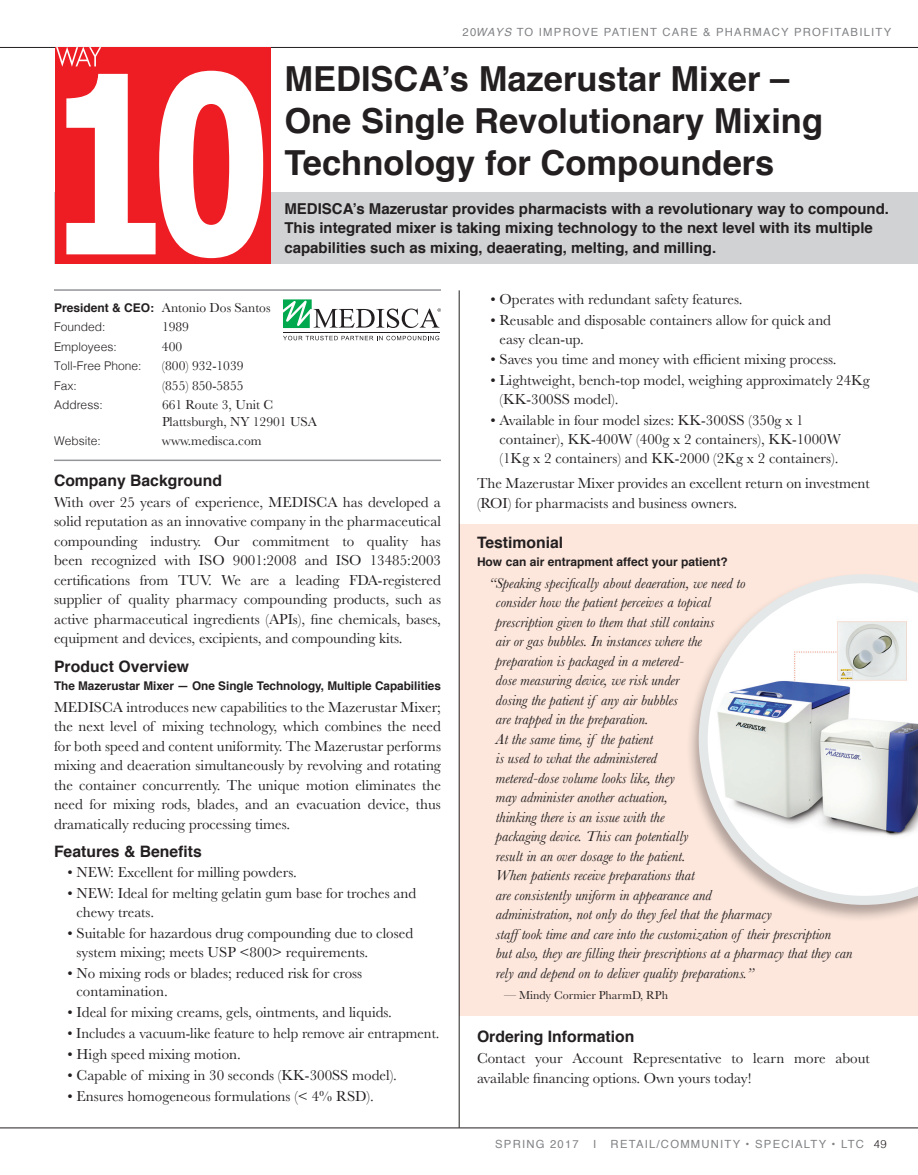
<style>
.page{position:relative;width:918px;height:1175px;background:#fff}
.page>*{position:absolute;margin:0;border:0;box-sizing:border-box;transform-origin:0 0}
.t1{font:700 34.5px/42px "Helvetica";color:#231f20}
.t2{font:700 15.75px "Helvetica";color:#231f20}
.t3{font:15px/19.5px "Baskerville";color:#231f20}
.t4{font:italic 15px/19.5px "Baskerville";color:#231f20}
.t5{font:700 15px/19.5px "Helvetica";color:#231f20}
.t6{font:13.5px/16.5px "Baskerville";color:#231f20}
.t7{font:700 12px "Helvetica";color:#231f20}
.t8{font:300 12px "Helvetica";color:#231f20}
.t9{font:12px "Baskerville";color:#231f20}
.t10{font:11.25px "Helvetica";letter-spacing:.11em;color:#808285}
.s1{font-style:italic}
.s2{font-family:"Helvetica";font-weight:700;font-size:12px}
.s3{font-weight:300;color:#231f20}
</style>
<div class="page">
<hr style="left:0;top:1127px;width:918px;height:1px;background:#231f20">
<hr style="left:0;top:47px;width:918px;height:1px;background:#231f20">
<div style="left:55px;top:192px;width:863px;height:71px;background:#d1d2d4"></div>
<hr style="left:54px;top:459px;width:387px;height:2px;background:#939598">
<div style="left:459px;top:524px;width:459px;height:491px;background:#fde7dc"></div>
<svg style="left:283px;top:299px;width:158px;height:29px"></svg>
<hr style="left:283px;top:332px;width:156px;height:1px;background:#231f20">
<svg style="left:283px;top:336px;width:156px;height:4px"></svg>
<div style="left:686px;top:572px;width:232px;height:350px;background:#231f20;opacity:.35"></div>
<svg style="left:699px;top:574px;width:219px;height:330px;background:#e1e0e2"></svg>
<hr style="left:54px;top:289px;width:387px;height:2px;background:#939598">
<div style="left:56px;top:47px;width:215px;height:216px;background:#ee1d23"></div>
<svg style="left:56px;top:47px;width:207px;height:211px"></svg>
<hr style="left:459px;top:290px;width:1px;height:837px;background:#231f20">
<p class="t10" style="left:463px;top:23px;width:430px">20<span class="s1">WAYS</span> TO IMPROVE PATIENT CARE &amp; PHARMACY PROFITABILITY</p>
<h1 class="t1" style="left:284px;top:58px;width:540px">MEDISCA’s Mazerustar Mixer –<br>One Single Revolutionary Mixing<br>Technology for Compounders</h1>
<p class="t5" style="left:284px;top:199px;width:606px">MEDISCA’s Mazerustar provides pharmacists with a revolutionary way to compound.<br>This integrated mixer is taking mixing technology to the next level with its multiple capabilities such as mixing, deaerating, melting, and milling.</p>
<p class="t6" style="left:54px;top:299px;width:218px"><span class="s2">President &amp; CEO:</span> Antonio Dos Santos</p>
<p class="t8" style="left:54px;top:317px;width:53px">Founded:</p>
<p class="t6" style="left:162px;top:319px;width:28px">1989</p>
<p class="t8" style="left:54px;top:336px;width:64px">Employees:</p>
<p class="t6" style="left:162px;top:338px;width:22px">400</p>
<p class="t8" style="left:54px;top:356px;width:89px">Toll-Free Phone:</p>
<p class="t6" style="left:162px;top:358px;width:83px">(800) 932-1039</p>
<p class="t8" style="left:54px;top:375px;width:24px">Fax:</p>
<p class="t6" style="left:162px;top:377px;width:83px">(855) 850-5855</p>
<p class="t8" style="left:54px;top:395px;width:50px">Address:</p>
<p class="t6" style="left:162px;top:397px;width:156px">661 Route 3, Unit C<br>Plattsburgh, NY 12901 USA</p>
<p class="t8" style="left:54px;top:431px;width:48px">Website:</p>
<p class="t6" style="left:162px;top:433px;width:101px">www.medisca.com</p>
<p class="t2" style="left:54px;top:467px;width:170px">Company Background</p>
<p class="t3" style="left:54px;top:492px;width:389px;text-align:justify">With over 25 years of experience, MEDISCA has developed a solid reputation as an innovative company in the pharmaceutical compounding industry. Our commitment to quality has been recognized with ISO 9001:2008 and ISO 13485:2003 certifications from TUV. We are a leading FDA-registered supplier of quality pharmacy compounding products, such as active pharmaceutical ingredients (APIs), fine chemicals, bases, equipment and devices, excipients, and compounding kits.</p>
<p class="t2" style="left:54px;top:653px;width:137px">Product Overview</p>
<p class="t7" style="left:54px;top:676px;width:389px">The Mazerustar Mixer — One Single Technology, Multiple Capabilities</p>
<p class="t3" style="left:54px;top:697px;width:389px;text-align:justify">MEDISCA introduces new capabilities to the Mazerustar Mixer; the next level of mixing technology, which combines the need for both speed and content uniformity. The Mazerustar performs mixing and deaeration simultaneously by revolving and rotating the container concurrently. The unique motion eliminates the need for mixing rods, blades, and an evacuation device, thus dramatically reducing processing times.</p>
<p class="t2" style="left:54px;top:839px;width:149px">Features &amp; Benefits</p>
<p class="t3" style="left:68px;top:863px;width:231px">• NEW: Excellent for milling powders.</p>
<p class="t3" style="left:77px;top:884px;width:341px;line-height:18.8px;text-indent:-9px">• NEW: Ideal for melting gelatin gum base for troches and chewy treats.</p>
<p class="t3" style="left:77px;top:924px;width:338px;line-height:18.8px;text-indent:-9px">• Suitable for hazardous drug compounding due to closed system mixing; meets USP &lt;800&gt; requirements.</p>
<p class="t3" style="left:77px;top:963px;width:287px;line-height:18.8px;text-indent:-9px">• No mixing rods or blades; reduced risk for cross contamination.</p>
<p class="t3" style="left:68px;top:1003px;width:326px">• Ideal for mixing creams, gels, ointments, and liquids.</p>
<p class="t3" style="left:68px;top:1023px;width:374px">• Includes a vacuum-like feature to help remove air entrapment.</p>
<p class="t3" style="left:68px;top:1044px;width:175px">• High speed mixing motion.</p>
<p class="t3" style="left:68px;top:1065px;width:331px">• Capable of mixing in 30 seconds (KK-300SS model).</p>
<p class="t3" style="left:68px;top:1086px;width:308px">• Ensures homogeneous formulations (&lt; 4% RSD).</p>
<p class="t3" style="left:490px;top:289px;width:253px">• Operates with redundant safety features.</p>
<p class="t3" style="left:500px;top:311px;width:333px;line-height:18.8px;text-indent:-9px">• Reusable and disposable containers allow for quick and easy clean-up.</p>
<p class="t3" style="left:490px;top:350px;width:348px">• Saves you time and money with efficient mixing process.</p>
<p class="t3" style="left:500px;top:371px;width:372px;line-height:18.8px;text-indent:-9px">• Lightweight, bench-top model, weighing approximately 24Kg (KK-300SS model).</p>
<p class="t3" style="left:500px;top:411px;width:343px;line-height:18.8px;text-indent:-9px">• Available in four model sizes: KK-300SS (350g x 1 container), KK-400W (400g x 2 containers), KK-1000W (1Kg x 2 containers) and KK-2000 (2Kg x 2 containers).</p>
<p class="t3" style="left:477px;top:473px;width:394px">The Mazerustar Mixer provides an excellent return on investment (ROI) for pharmacists and business owners.</p>
<p class="t2" style="left:477px;top:530px;width:88px">Testimonial</p>
<p class="t7" style="left:477px;top:552px;width:252px">How can air entrapment affect your patient?</p>
<p class="t4" style="left:496px;top:573px;width:358px;text-indent:-7px">“Speaking specifically about deaeration, we need to<br>consider how the patient perceives a topical<br>prescription given to them that still contains<br>air or gas bubbles. In instances where the<br>preparation is packaged in a metered-<br>dose measuring device, we risk under<br>dosing the patient if any air bubbles<br>are trapped in the preparation.<br>At the same time, if the patient<br>is used to what the administered<br>metered-dose volume looks like, they<br>may administer another actuation,<br>thinking there is an issue with the<br>packaging device. This can potentially<br>result in an over dosage to the patient.<br>When patients receive preparations that<br>are consistently uniform in appearance and<br>administration, not only do they feel that the pharmacy<br>stafftook time and care into the customization of their prescription<br>but also, they are filling their prescriptions at a pharmacy that they can rely and depend on to deliver quality preparations.”</p>
<p class="t9" style="left:504px;top:987px;width:166px">— Mindy Cormier PharmD, RPh</p>
<p class="t2" style="left:477px;top:1024px;width:159px">Ordering Information</p>
<p class="t3" style="left:477px;top:1049px;width:395px">Contact your Account Representative to learn more about available financing options. Own yours today!</p>
<p class="t10" style="left:495px;top:1135px;width:85px">SPRING 2017</p>
<p class="t10" style="left:593px;top:1135px;width:5px">I</p>
<p class="t10" style="left:611px;top:1135px;width:277px">RETAIL/COMMUNITY • SPECIALTY • LTC <span class="s3">49</span></p>
</div>
